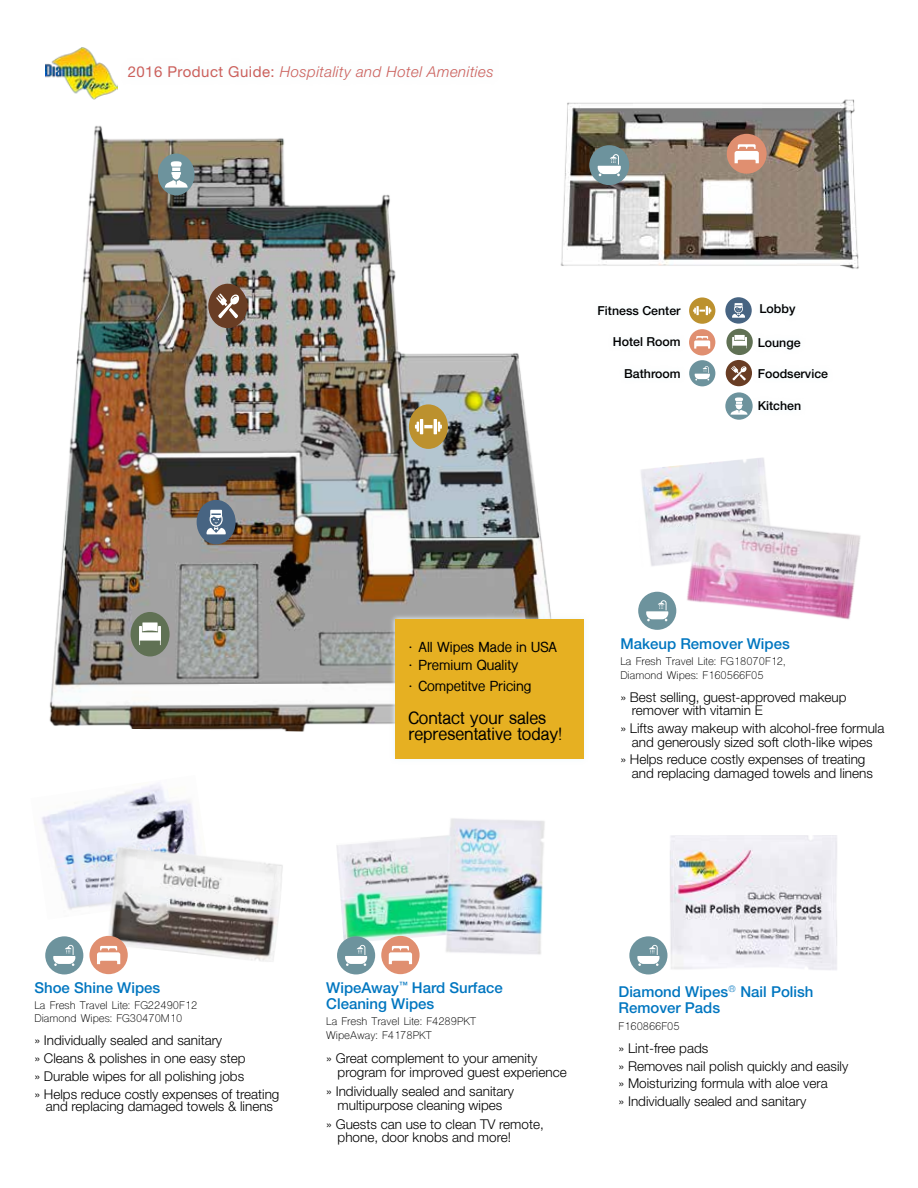
<style>
.page{position:relative;width:918px;height:1188px;background:#fff}
.page>*{position:absolute;margin:0;border:0;box-sizing:border-box;transform-origin:0 0}
.t1{font:700 16.5px/16.5px "Shree Dev 0714";color:#000}
.t2{font:500 15px/16.5px "Helvetica Neue LT Std";color:#0076c0}
.t3{font:italic 300 15px "Helvetica Neue LT Std";letter-spacing:.03em;color:#cc605b}
.t4{font:300 13.5px/17.7px "Helvetica Neue LT Std";color:#000}
.t5{font:700 13.5px/18px "Shree Dev 0714";color:#000}
.t6{font:500 12.45px "Helvetica Neue LT Std";color:#000}
.t7{font:10.5px/13.2px "Shree Dev 0714";color:#000}
.s1{font-weight:400;font-style:normal}
.s2{font-family:"Helvetica Neue LT Std";font-weight:300;font-size:15px}
</style>
<div class="page">
<img style="left:42px;top:784px;width:153px;height:126px">
<img style="left:105px;top:840px;width:178px;height:125px">
<div style="left:45px;top:936px;width:38px;height:38px;background:#6d939d;border-radius:50%"></div>
<svg style="left:53px;top:945px;width:22px;height:21px"></svg>
<img style="left:336px;top:838px;width:81px;height:105px">
<div style="left:89px;top:936px;width:39px;height:38px;background:#e08f70;border-radius:50%"></div>
<svg style="left:97px;top:946px;width:23px;height:18px"></svg>
<div style="left:381px;top:936px;width:39px;height:38px;background:#e08f70;border-radius:50%"></div>
<svg style="left:389px;top:946px;width:23px;height:18px"></svg>
<img style="left:417px;top:818px;width:128px;height:139px">
<img style="left:652px;top:836px;width:185px;height:136px">
<img style="left:567px;top:99px;width:292px;height:170px">
<div style="left:727px;top:134px;width:40px;height:40px;background:#e08f70;border-radius:50%"></div>
<svg style="left:735px;top:144px;width:24px;height:19px"></svg>
<div style="left:589px;top:145px;width:40px;height:40px;background:#6d939d;border-radius:50%"></div>
<svg style="left:598px;top:154px;width:23px;height:22px"></svg>
<div style="left:638px;top:592px;width:38px;height:38px;background:#6d939d;border-radius:50%"></div>
<svg style="left:646px;top:600px;width:22px;height:21px"></svg>
<div style="left:629px;top:936px;width:38px;height:38px;background:#6d939d;border-radius:50%"></div>
<svg style="left:637px;top:945px;width:22px;height:21px"></svg>
<img style="left:641px;top:457px;width:128px;height:109px">
<img style="left:685px;top:511px;width:176px;height:109px">
<img style="left:45px;top:47px;width:72px;height:52px">
<img style="left:49px;top:107px;width:543px;height:625px">
<div style="left:197px;top:500px;width:39px;height:44px;background:#476482;border-radius:50%"></div>
<svg style="left:207px;top:510px;width:19px;height:24px"></svg>
<div style="left:409px;top:404px;width:39px;height:45px;background:#bc912e;border-radius:50%"></div>
<svg style="left:415px;top:419px;width:27px;height:15px"></svg>
<div style="left:208px;top:284px;width:39px;height:44px;background:#693d24;border-radius:50%"></div>
<svg style="left:216px;top:294px;width:24px;height:24px"></svg>
<div style="left:131px;top:612px;width:39px;height:44px;background:#607154;border-radius:50%"></div>
<svg style="left:139px;top:622px;width:22px;height:23px"></svg>
<div style="left:158px;top:154px;width:37px;height:41px;background:#6d939d;border-radius:50%"></div>
<svg style="left:165px;top:161px;width:23px;height:27px"></svg>
<div style="left:725px;top:297px;width:27px;height:27px;background:#476482;border-radius:50%"></div>
<svg style="left:732px;top:303px;width:13px;height:15px"></svg>
<div style="left:689px;top:297px;width:26px;height:27px;background:#bc912e;border-radius:50%"></div>
<svg style="left:693px;top:306px;width:18px;height:9px"></svg>
<div style="left:689px;top:329px;width:26px;height:26px;background:#e08f70;border-radius:50%"></div>
<svg style="left:694px;top:336px;width:16px;height:13px"></svg>
<div style="left:689px;top:360px;width:26px;height:26px;background:#6d939d;border-radius:50%"></div>
<svg style="left:695px;top:366px;width:15px;height:15px"></svg>
<div style="left:726px;top:329px;width:27px;height:26px;background:#607154;border-radius:50%"></div>
<svg style="left:732px;top:335px;width:15px;height:13px"></svg>
<div style="left:726px;top:360px;width:26px;height:26px;background:#693d24;border-radius:50%"></div>
<svg style="left:731px;top:366px;width:16px;height:14px"></svg>
<div style="left:725px;top:392px;width:28px;height:28px;background:#6d939d;border-radius:50%"></div>
<svg style="left:730px;top:397px;width:18px;height:18px"></svg>
<svg style="left:389px;top:613px;width:200px;height:146px"></svg>
<div style="left:395px;top:619px;width:189px;height:139px;background:#e6b022"></div>
<div style="left:337px;top:936px;width:38px;height:38px;background:#6d939d;border-radius:50%"></div>
<svg style="left:345px;top:945px;width:22px;height:21px"></svg>
<p class="t3" style="left:128px;top:62px;width:367px"><span class="s1">2016 Product Guide:</span> Hospitality and Hotel Amenities</p>
<p class="t6" style="left:598px;top:303px;width:84px">Fitness Center</p>
<p class="t6" style="left:613px;top:335px;width:69px">Hotel Room</p>
<p class="t6" style="left:624px;top:366px;width:58px">Bathroom</p>
<p class="t6" style="left:759px;top:301px;width:37px">Lobby</p>
<p class="t6" style="left:758px;top:335px;width:44px">Lounge</p>
<p class="t6" style="left:758px;top:366px;width:72px">Foodservice</p>
<p class="t6" style="left:758px;top:399px;width:45px">Kitchen</p>
<p class="t5" style="left:408px;top:638px;width:150px"><span class="s2">·</span> All Wipes Made in USA <span class="s2">·</span> Premium Quality</p>
<p class="t5" style="left:408px;top:677px;width:125px"><span class="s2">·</span> Competitve Pricing</p>
<p class="t1" style="left:408px;top:710px;width:155px">Contact your sales representative today!</p>
<p class="t2" style="left:620px;top:635px;width:171px">Makeup Remover Wipes</p>
<p class="t7" style="left:620px;top:656px;width:167px">La Fresh Travel Lite: FG18070F12,<br>Diamond Wipes: F160566F05</p>
<p class="t4" style="left:632px;top:690px;width:216px;line-height:13.5px;text-indent:-11px">» Best selling, guest-approved makeup remover with vitamin E</p>
<p class="t4" style="left:620px;top:721px;width:266px;line-height:13.5px;text-align:center">» Lifts away makeup with alcohol-free formula and generously sized soft cloth-like wipes</p>
<p class="t4" style="left:632px;top:752px;width:243px;line-height:13.5px;text-indent:-11px">» Helps reduce costly expenses of treating and replacing damaged towels and linens</p>
<p class="t2" style="left:34px;top:979px;width:127px">Shoe Shine Wipes</p>
<p class="t7" style="left:34px;top:1000px;width:164px">La Fresh Travel Lite: FG22490F12<br>Diamond Wipes: FG30470M10</p>
<p class="t4" style="left:34px;top:1032px;width:247px">» Individually sealed and sanitary<br>» Cleans &amp; polishes in one easy step<br>» Durable wipes for all polishing jobs<br>» Helps reduce costly expenses of treating</p>
<p class="t4" style="left:46px;top:1097px;width:229px">and replacing damaged towels &amp; linens</p>
<p class="t2" style="left:326px;top:979px;width:178px">WipeAway<sup>™</sup> Hard Surface<br>Cleaning Wipes</p>
<p class="t7" style="left:326px;top:1016px;width:151px">La Fresh Travel Lite: F4289PKT<br>WipeAway: F4178PKT</p>
<p class="t4" style="left:338px;top:1052px;width:231px;line-height:13.5px;text-indent:-11px">» Great complement to your amenity program for improved guest experience</p>
<p class="t4" style="left:326px;top:1084px;width:189px;line-height:13.5px;text-align:center">» Individually sealed and sanitary multipurpose cleaning wipes</p>
<p class="t4" style="left:338px;top:1117px;width:208px;line-height:13.5px;text-indent:-11px">» Guests can use to clean TV remote, phone, door knobs and more!</p>
<p class="t2" style="left:619px;top:983px;width:196px">Diamond Wipes<sup>®</sup> Nail Polish<br>Remover Pads</p>
<p class="t7" style="left:619px;top:1020px;width:63px">F160866F05</p>
<p class="t4" style="left:619px;top:1039px;width:231px">» Lint-free pads<br>» Removes nail polish quickly and easily » Moisturizing formula with aloe vera<br>» Individually sealed and sanitary</p>
</div>
